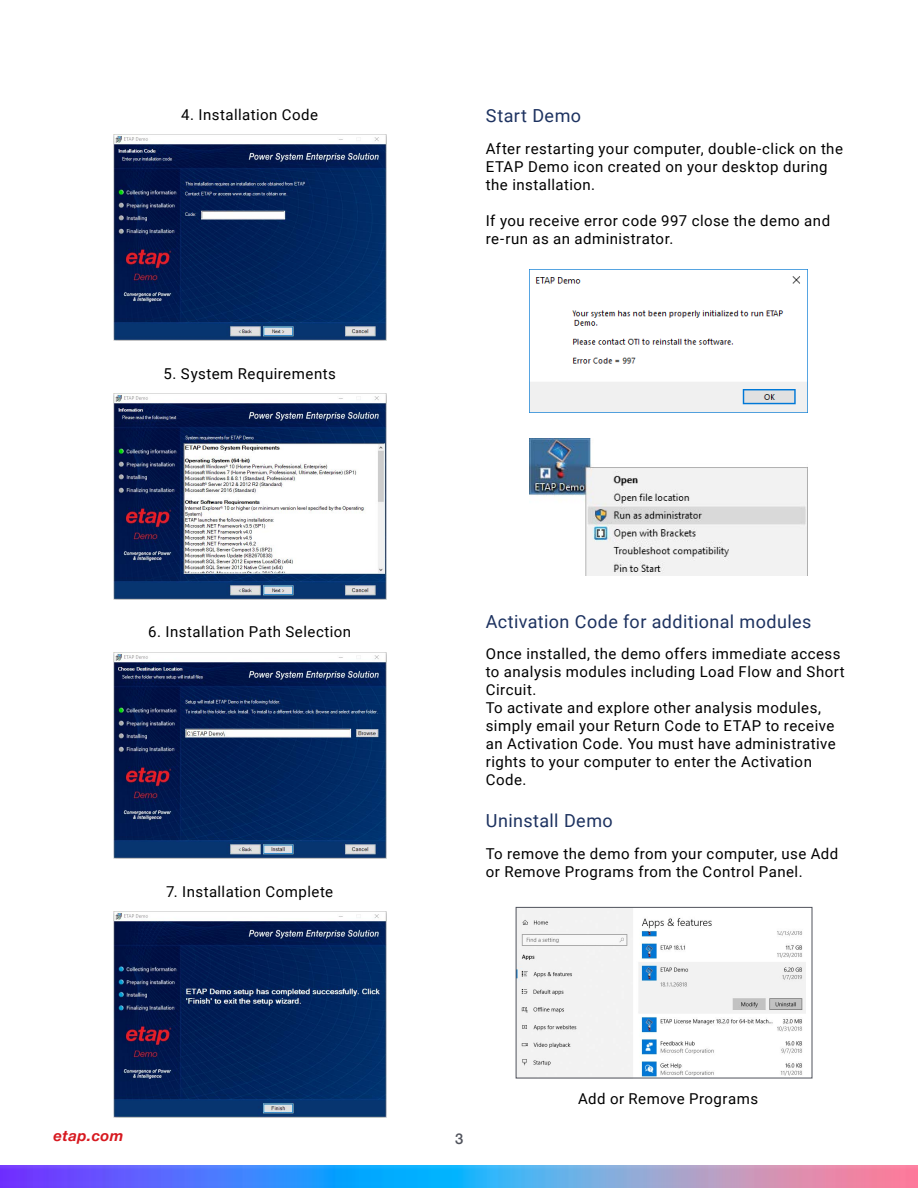
<style>
.page{position:relative;width:918px;height:1188px;background:#fff}
.page>*{position:absolute;margin:0;border:0;box-sizing:border-box;transform-origin:0 0}
.t1{font:18px "Roboto";letter-spacing:.025em;color:#1d3260}
.t2{font:15px/18px "Roboto";letter-spacing:.03em;color:#000}
.t3{font:italic 700 15px "Helvetica Neue Cyr";letter-spacing:.03em;color:#d71920}
.t4{font:500 15px "Helvetica Neue Cyr";color:#50535c}
</style>
<div class="page">
<img style="left:0;top:1166px;width:918px;height:22px">
<img style="left:113px;top:135px;width:273px;height:206px">
<img style="left:113px;top:393px;width:273px;height:206px">
<img style="left:113px;top:652px;width:273px;height:206px">
<img style="left:113px;top:911px;width:273px;height:207px">
<img style="left:518px;top:909px;width:288px;height:167px">
<div style="left:516px;top:907px;width:296px;height:171px;border:1px solid #50535c"></div>
<img style="left:529px;top:269px;width:278px;height:143px">
<img style="left:529px;top:438px;width:278px;height:138px">
<p class="t2" style="left:181px;top:105px;width:138px">4. Installation Code</p>
<p class="t2" style="left:164px;top:364px;width:174px">5. System Requirements</p>
<p class="t1" style="left:486px;top:103px;width:97px">Start Demo</p>
<p class="t2" style="left:486px;top:139px;width:359px">After restarting your computer, double-click on the<br>ETAP Demo icon created on your desktop during the installation.</p>
<p class="t2" style="left:486px;top:211px;width:346px">If you receive error code 997 close the demo and re-run as an administrator.</p>
<p class="t2" style="left:148px;top:623px;width:205px">6. Installation Path Selection</p>
<p class="t2" style="left:166px;top:882px;width:168px">7. Installation Complete</p>
<p class="t1" style="left:486px;top:609px;width:327px">Activation Code for additional modules</p>
<p class="t2" style="left:486px;top:644px;width:360px">Once installed, the demo offers immediate access to analysis modules including Load Flow and Short Circuit.<br>To activate and explore other analysis modules, simply email your Return Code to ETAP to receive an Activation Code. You must have administrative rights to your computer to enter the Activation Code.</p>
<p class="t1" style="left:486px;top:808px;width:128px">Uninstall Demo</p>
<p class="t2" style="left:486px;top:844px;width:354px">To remove the demo from your computer, use Add or Remove Programs from the Control Panel.</p>
<p class="t3" style="left:53px;top:1127px;width:72px">etap.com</p>
<p class="t4" style="left:455px;top:1130px;width:10px">3</p>
<p class="t2" style="left:578px;top:1089px;width:182px">Add or Remove Programs</p>
</div>
